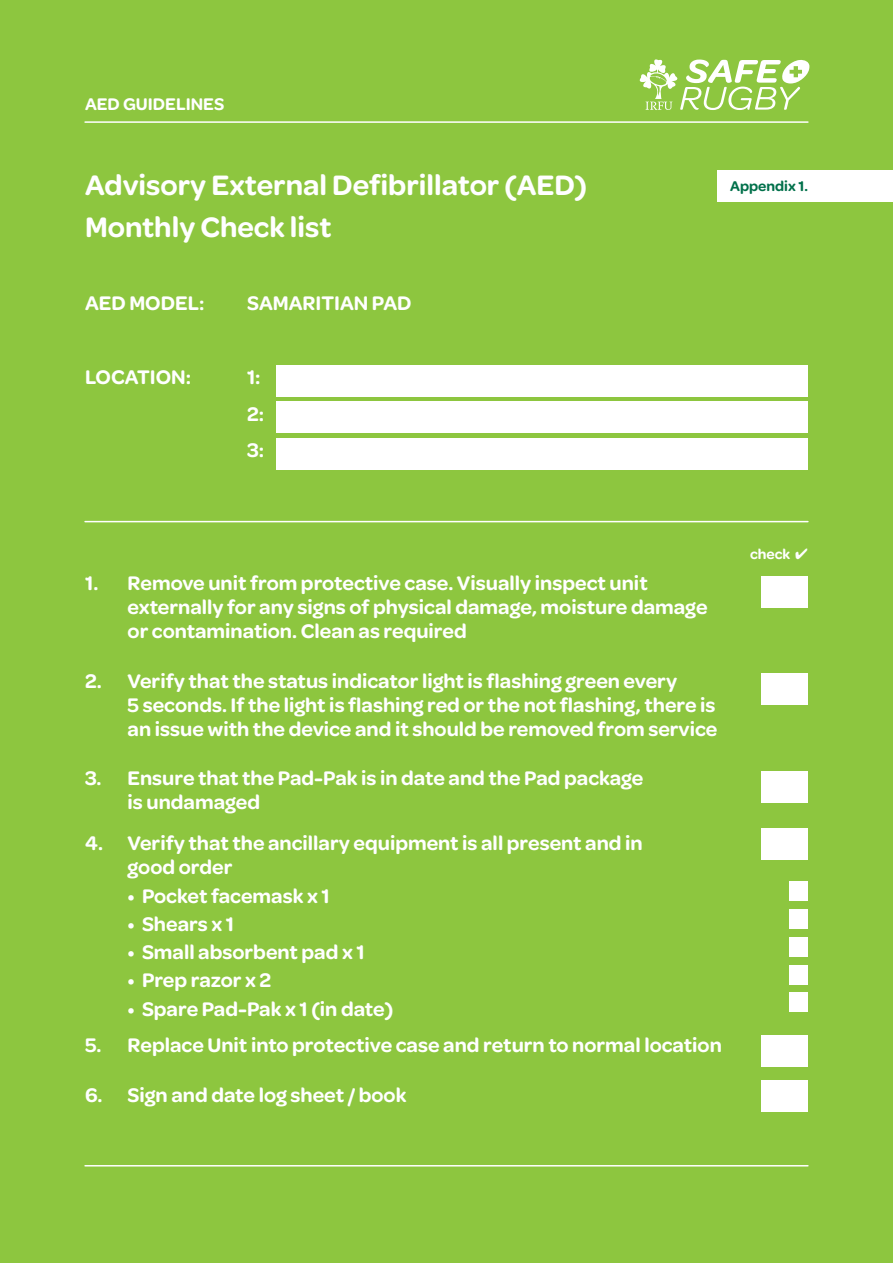
<style>
.page{position:relative;width:893px;height:1263px;background:#8dc63f}
.page>*{position:absolute;margin:0;border:0;box-sizing:border-box;transform-origin:0 0}
.t1{font:600 30px/42px "Omnes";color:#fff}
.t2{font:600 21px/24px "Omnes";color:#fff}
.t3{font:600 18px "Omnes";color:#fff}
.t4{font:600 15px "Omnes";color:#00704a}
.t5{font:600 15px "Omnes";color:#fff}
</style>
<div class="page">
<svg style="left:639px;top:59px;width:170px;height:51px"></svg>
<hr style="left:85px;top:121px;width:723px;height:2px;background:#fff">
<div style="left:276px;top:365px;width:532px;height:31px;background:#fff"></div>
<div style="left:718px;top:171px;width:175px;height:31px;background:#fff"></div>
<div style="left:276px;top:402px;width:532px;height:31px;background:#fff"></div>
<div style="left:276px;top:438px;width:532px;height:31px;background:#fff"></div>
<div style="left:761px;top:576px;width:47px;height:31px;background:#fff"></div>
<div style="left:761px;top:772px;width:47px;height:31px;background:#fff"></div>
<div style="left:761px;top:673px;width:47px;height:31px;background:#fff"></div>
<div style="left:761px;top:829px;width:47px;height:31px;background:#fff"></div>
<div style="left:761px;top:1035px;width:47px;height:31px;background:#fff"></div>
<div style="left:761px;top:1080px;width:47px;height:31px;background:#fff"></div>
<div style="left:789px;top:881px;width:19px;height:20px;background:#fff"></div>
<div style="left:789px;top:937px;width:19px;height:19px;background:#fff"></div>
<div style="left:789px;top:909px;width:19px;height:20px;background:#fff"></div>
<div style="left:789px;top:965px;width:19px;height:19px;background:#fff"></div>
<div style="left:789px;top:992px;width:19px;height:20px;background:#fff"></div>
<hr style="left:85px;top:521px;width:723px;height:1px;background:#fff">
<hr style="left:85px;top:1165px;width:723px;height:1px;background:#fff">
<p class="t3" style="left:85px;top:94px;width:141px">AED Guidelines</p>
<h1 class="t1" style="left:85px;top:164px;width:503px">Advisory External Defibrillator (AED)<br>Monthly Check list</h1>
<p class="t2" style="left:85px;top:291px;width:121px">AED MODEL:</p>
<p class="t2" style="left:247px;top:291px;width:166px">SAMARITIAN PAD</p>
<p class="t2" style="left:85px;top:365px;width:14px">Locatio</p>
<p class="t2" style="left:171px;top:365px;width:21px">n:</p>
<p class="t2" style="left:247px;top:358px;width:19px;line-height:36.8px">1:<br>2:<br>3:</p>
<p class="t4" style="left:730px;top:177px;width:79px">Appendix 1.</p>
<p class="t2" style="left:128px;top:571px;width:581px;text-indent:-43px">1. Remove unit from protective case. Visually inspect unit externally for any signs of physical damage, moisture damage or contamination. Clean as required</p>
<p class="t2" style="left:128px;top:669px;width:591px;text-indent:-43px">2. Verify that the status indicator light is flashing green every<br>5 seconds. If the light is flashing red or the not flashing, there is an issue with the device and it should be removed from service</p>
<p class="t2" style="left:128px;top:766px;width:517px;text-indent:-43px">3. Ensure that the Pad-Pak is in date and the Pad package is undamaged</p>
<p class="t2" style="left:128px;top:831px;width:517px;text-indent:-43px">4. Verify that the ancillary equipment is all present and in good order</p>
<p class="t2" style="left:128px;top:883px;width:204px">• Pocket facemask x 1</p>
<p class="t2" style="left:128px;top:912px;width:108px">• Shears x 1</p>
<p class="t2" style="left:128px;top:940px;width:239px">• Small absorbent pad x 1</p>
<p class="t2" style="left:128px;top:968px;width:145px">• Prep razor x 2</p>
<p class="t2" style="left:128px;top:996px;width:267px">• Spare Pad-Pak x 1 (in date)</p>
<p class="t2" style="left:85px;top:1033px;width:638px">5. Replace Unit into protective case and return to normal location</p>
<p class="t2" style="left:85px;top:1083px;width:323px">6. Sign and date log sheet / book</p>
<p class="t5" style="left:750px;top:546px;width:59px">check ✔</p>
</div>
